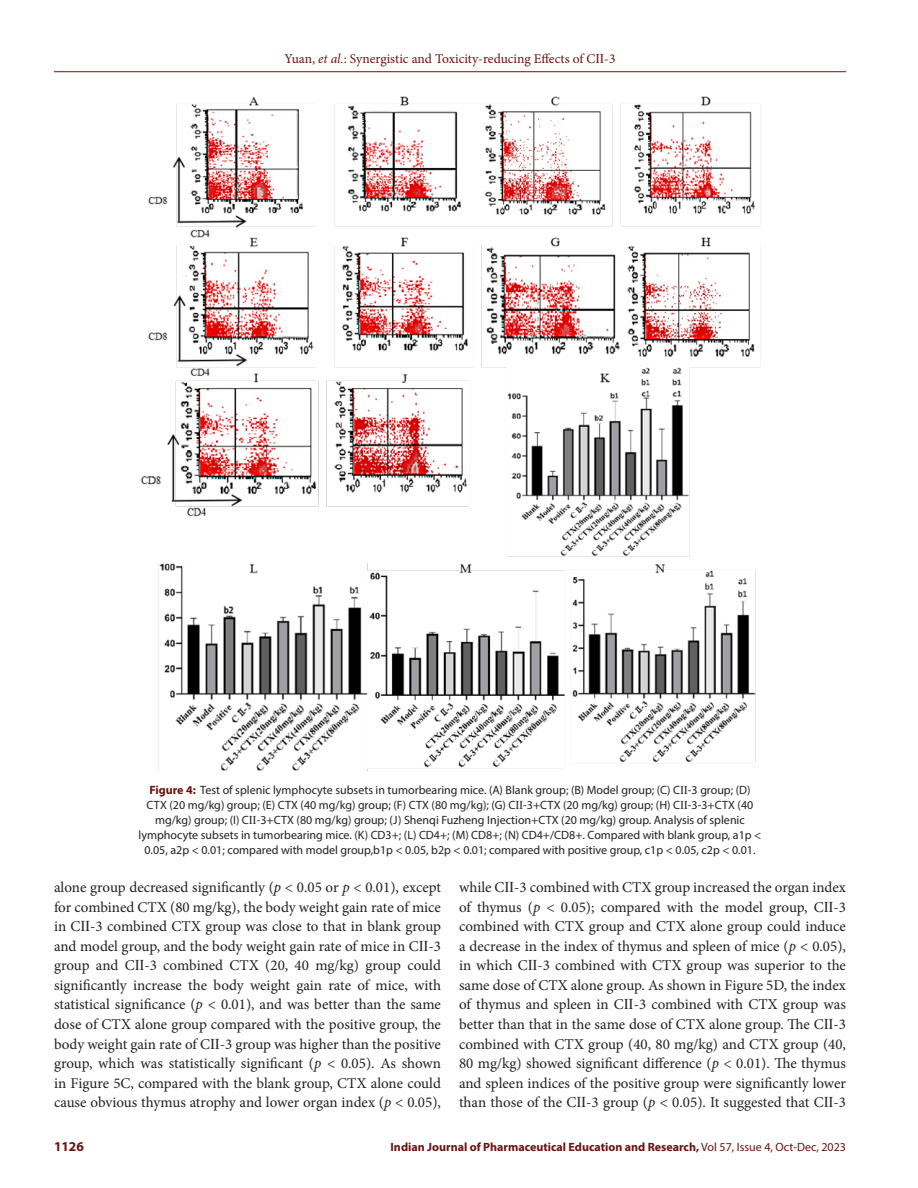
<style>
.page{position:relative;width:918px;height:1188px;background:#fff}
.page>*{position:absolute;margin:0;border:0;box-sizing:border-box;transform-origin:0 0}
.Body_text{font:15px/19.5px "Minion Pro";letter-spacing:-.005em;color:#231f20;text-align:justify}
.t1{font:13.5px "Minion Pro";color:#6c120e}
.t2{font:700 13.5px "Myriad Pro";color:#6c120e}
.FIG_Caption{font:12px/15px "Myriad Pro";color:#231f20;text-align:center}
.t3{font:700 12px "Myriad Pro";color:#6c120e}
.s1{font-style:italic}
.s2{font-family:"Times New Roman"}
.s3{font-weight:700;color:#6c120e}
.s4{font-weight:400}
</style>
<div class="page">
<hr style="left:54px;top:71px;width:792px;height:1px;background:#6c120e">
<img style="left:141px;top:96px;width:619px;height:674px">
<p class="t1" style="left:285px;top:50px;width:332px">Yuan, <span class="s1">et al.</span>: Synergistic and Toxicity-reducing Effects of C<span class="s2">Ⅱ</span>-3</p>
<p class="FIG_Caption" style="left:139px;top:782px;width:624px"><span class="s3">Figure 4:</span> Test of splenic lymphocyte subsets in tumorbearing mice. (A) Blank group; (B) Model group; (C) C<span class="s2">Ⅱ</span>-3 group; (D)<br>CTX (20 mg/kg) group; (E) CTX (40 mg/kg) group; (F) CTX (80 mg/kg); (G) C<span class="s2">Ⅱ</span>-3+CTX (20 mg/kg) group; (H) C<span class="s2">Ⅱ</span>-3-3+CTX (40 mg/kg) group; (I) C<span class="s2">Ⅱ</span>-3+CTX (80 mg/kg) group; (J) Shenqi Fuzheng Injection+CTX (20 mg/kg) group. Analysis of splenic lymphocyte subsets in tumorbearing mice. (K) CD3+; (L) CD4+; (M) CD8+; (N) CD4+/CD8+. Compared with blank group, a1p &lt; 0.05, a2p &lt; 0.01; compared with model group,b1p &lt; 0.05, b2p &lt; 0.01; compared with positive group, c1p &lt; 0.05, c2p &lt; 0.01.</p>
<p class="Body_text" style="left:54px;top:878px;width:389px">alone group decreased significantly (<span class="s1">p</span> &lt; 0.05 or <span class="s1">p</span> &lt; 0.01), except for combined CTX (80 mg/kg), the body weight gain rate of mice in C<span class="s2">Ⅱ</span>-3 combined CTX group was close to that in blank group and model group, and the body weight gain rate of mice in C<span class="s2">Ⅱ</span>-3 group and C<span class="s2">Ⅱ</span>-3 combined CTX (20, 40 mg/kg) group could significantly increase the body weight gain rate of mice, with statistical significance (<span class="s1">p</span> &lt; 0.01), and was better than the same dose of CTX alone group compared with the positive group, the body weight gain rate of C<span class="s2">Ⅱ</span>-3 group was higher than the positive group, which was statistically significant (<span class="s1">p</span> &lt; 0.05). As shown in Figure 5C, compared with the blank group, CTX alone could cause obvious thymus atrophy and lower organ index (<span class="s1">p</span> &lt; 0.05),</p>
<p class="Body_text" style="left:459px;top:878px;width:389px">while C<span class="s2">Ⅱ</span>-3 combined with CTX group increased the organ index of thymus (<span class="s1">p</span> &lt; 0.05); compared with the model group, C<span class="s2">Ⅱ</span>-3 combined with CTX group and CTX alone group could induce a decrease in the index of thymus and spleen of mice (<span class="s1">p</span> &lt; 0.05), in which C<span class="s2">Ⅱ</span>-3 combined with CTX group was superior to the same dose of CTX alone group. As shown in Figure 5D, the index of thymus and spleen in C<span class="s2">Ⅱ</span>-3 combined with CTX group was better than that in the same dose of CTX alone group. The C<span class="s2">Ⅱ</span>-3 combined with CTX group (40, 80 mg/kg) and CTX group (40, 80 mg/kg) showed significant difference (<span class="s1">p</span> &lt; 0.01). The thymus and spleen indices of the positive group were significantly lower than those of the C<span class="s2">Ⅱ</span>-3 group (<span class="s1">p</span> &lt; 0.05). It suggested that C<span class="s2">Ⅱ</span>-3</p>
<p class="t2" style="left:54px;top:1137px;width:31px">1126</p>
<p class="t3" style="left:391px;top:1139px;width:457px">Indian Journal of Pharmaceutical Education and Research, <span class="s4">Vol 57, Issue 4, Oct-Dec, 2023</span></p>
</div>
